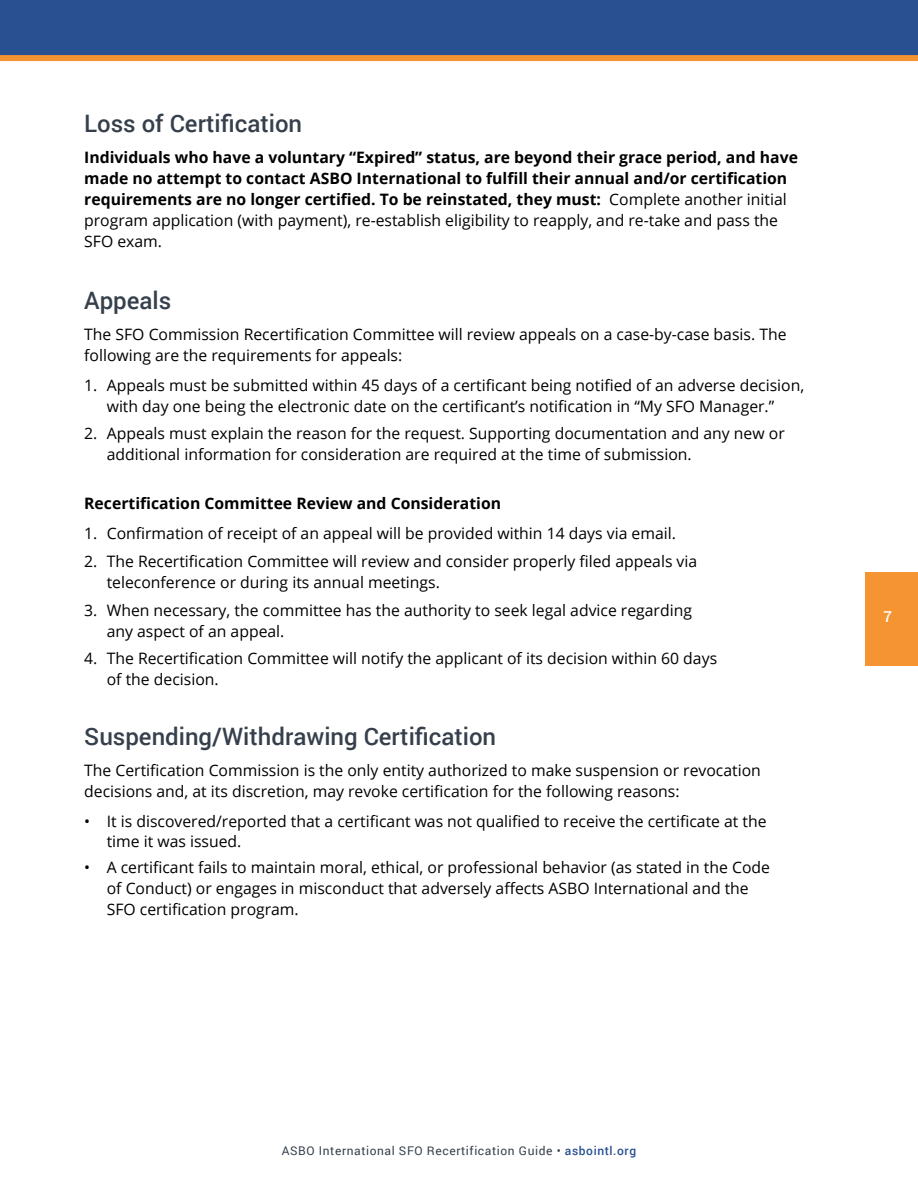
<style>
.page{position:relative;width:918px;height:1188px;background:#fff}
.page>*{position:absolute;margin:0;border:0;box-sizing:border-box;transform-origin:0 0}
.t1{font:500 24px "Roboto";color:#36404c}
.t2{font:15.75px/21px "Open Sans";color:#000}
.t3{font:700 15.75px/21px "Open Sans";color:#000}
.t4{font:500 15px "Roboto";color:#fff}
.t5{font:12px "Roboto";letter-spacing:.05em;color:#36404c}
.s1{font-weight:400}
.s2{font-weight:500;color:#295090}
</style>
<div class="page">
<div style="left:0;top:0;width:918px;height:55px;background:#295090"></div>
<div style="left:0;top:55px;width:918px;height:6px;background:#f59432"></div>
<div style="left:865px;top:572px;width:53px;height:94px;background:#f59432"></div>
<h1 class="t1" style="left:84px;top:107px;width:219px">Loss of Certification</h1>
<p class="t3" style="left:84px;top:147px;width:715px">Individuals who have a voluntary “Expired” status, are beyond their grace period, and have made no attempt to contact ASBO International to fulfill their annual and/or certification requirements are no longer certified. To be reinstated, they must: <span class="s1">Complete another initial program application (with payment), re-establish eligibility to reapply, and re-take and pass the SFO exam.</span></p>
<h1 class="t1" style="left:84px;top:283px;width:89px">Appeals</h1>
<p class="t2" style="left:84px;top:323px;width:704px">The SFO Commission Recertification Committee will review appeals on a case-by-case basis. The following are the requirements for appeals:</p>
<p class="t2" style="left:84px;top:374px;width:722px;text-align:center">1. Appeals must be submitted within 45 days of a certificant being notified of an adverse decision, with day one being the electronic date on the certificant’s notification in “My SFO Manager.”</p>
<p class="t2" style="left:107px;top:423px;width:680px;text-indent:-23px">2. Appeals must explain the reason for the request. Supporting documentation and any new or additional information for consideration are required at the time of submission.</p>
<p class="t3" style="left:84px;top:493px;width:418px">Recertification Committee Review and Consideration</p>
<p class="t2" style="left:84px;top:522px;width:593px">1. Confirmation of receipt of an appeal will be provided within 14 days via email.</p>
<p class="t2" style="left:107px;top:550px;width:592px;text-indent:-23px">2. The Recertification Committee will review and consider properly filed appeals via teleconference or during its annual meetings.</p>
<p class="t2" style="left:107px;top:599px;width:587px;text-indent:-23px">3. When necessary, the committee has the authority to seek legal advice regarding any aspect of an appeal.</p>
<p class="t2" style="left:107px;top:648px;width:612px;text-indent:-23px">4. The Recertification Committee will notify the applicant of its decision within 60 days of the decision.</p>
<h1 class="t1" style="left:84px;top:719px;width:414px">Suspending/Withdrawing Certification</h1>
<p class="t2" style="left:84px;top:759px;width:678px">The Certification Commission is the only entity authorized to make suspension or revocation decisions and, at its discretion, may revoke certification for the following reasons:</p>
<p class="t2" style="left:107px;top:810px;width:661px;text-indent:-23px">• It is discovered/reported that a certificant was not qualified to receive the certificate at the time it was issued.</p>
<p class="t2" style="left:107px;top:856px;width:665px;text-indent:-23px">• A certificant fails to maintain moral, ethical, or professional behavior (as stated in the Code of Conduct) or engages in misconduct that adversely affects ASBO International and the<br>SFO certification program.</p>
<p class="t4" style="left:884px;top:607px;width:10px">7</p>
<p class="t5" style="left:282px;top:1143px;width:356px">ASBO International SFO Recertification Guide • <span class="s2">asbointl.org</span></p>
</div>
